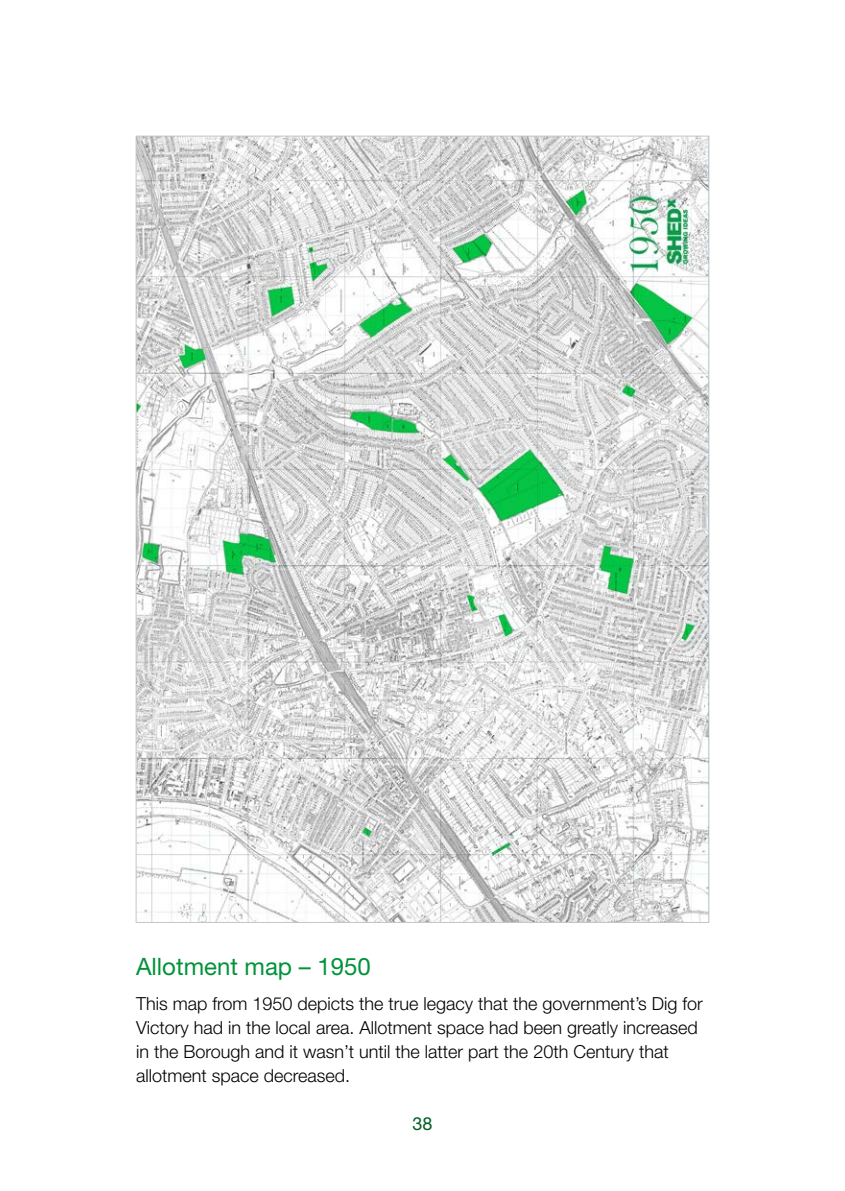
<style>
.page{position:relative;width:845px;height:1191px;background:#fff}
.page>*{position:absolute;margin:0;border:0;box-sizing:border-box;transform-origin:0 0}
.t1{font:24px "Helvetica Neue";color:#00933a}
.t2{font:300 18px/24px "Helvetica Neue";color:#000}
.t3{font:18px "Helvetica Neue";color:#005d23}
</style>
<div class="page">
<img style="left:138px;top:138px;width:569px;height:783px">
<h1 class="t1" style="left:136px;top:951px;width:236px">Allotment map – 1950</h1>
<p class="t2" style="left:136px;top:991px;width:568px">This map from 1950 depicts the true legacy that the government’s Dig for Victory had in the local area. Allotment space had been greatly increased in the Borough and it wasn’t until the latter part the 20th Century that allotment space decreased.</p>
<p class="t3" style="left:412px;top:1112px;width:22px">38</p>
</div>
